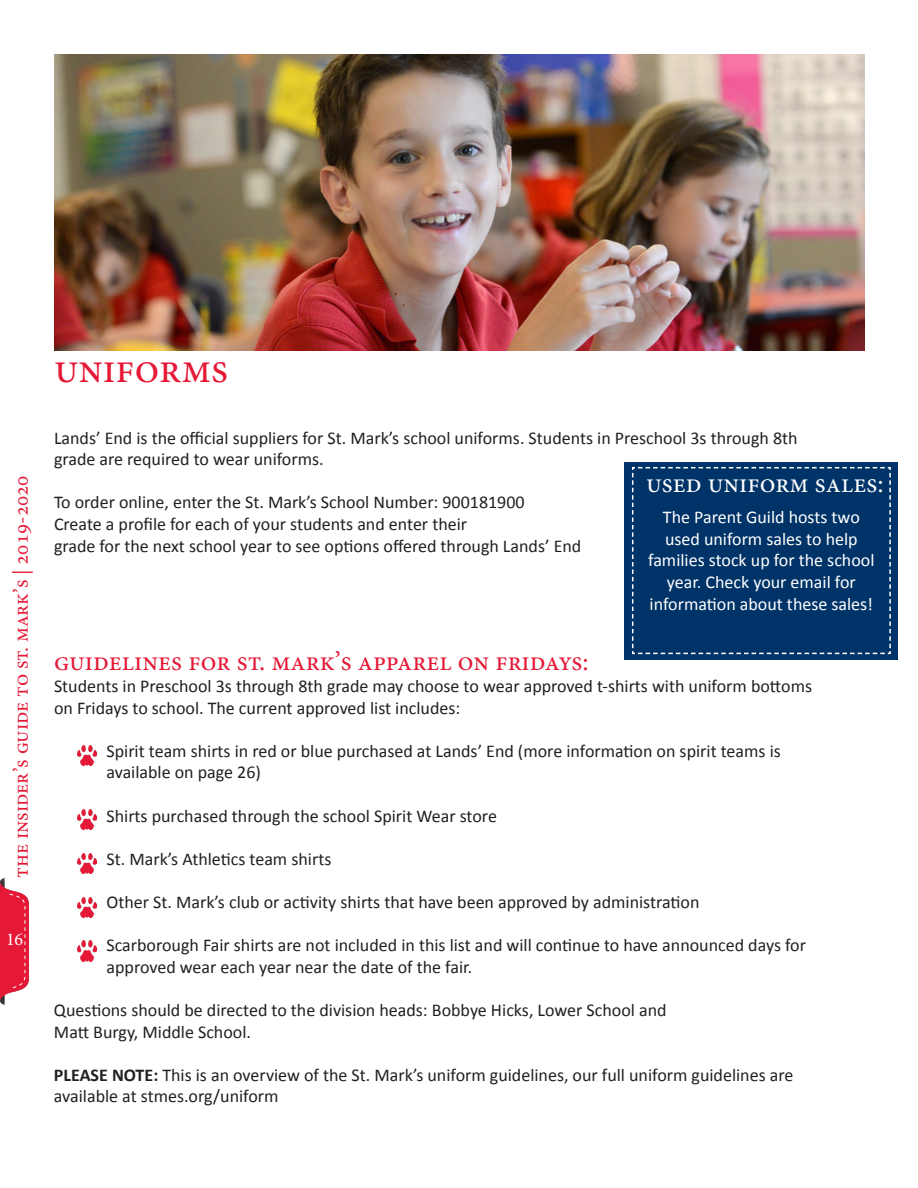
<style>
.page{position:relative;width:918px;height:1188px;background:#fff}
.page>*{position:absolute;margin:0;border:0;box-sizing:border-box;transform-origin:0 0}
.t1{font:42px "Minion Pro";color:#e51836}
.t2{font:27px "Minion Pro";color:#e51836}
.t3{font:27px "Minion Pro";color:#fff}
.t4{font:21px "Minion Pro";color:#e51836}
.t5{font:18px/21.6px "Calibri";color:#231f20}
.t6{font:18px/21.6px "Calibri";color:#fff;text-align:center}
.t7{font:18px "Minion Pro";color:#fff}
.s1{font-weight:700}
</style>
<div class="page">
<svg style="left:0;top:878px;width:29px;height:127px"></svg>
<div style="left:625px;top:462px;width:273px;height:197px;background:#003367"></div>
<img style="left:54px;top:54px;width:810px;height:297px">
<img style="left:77px;top:745px;width:20px;height:20px">
<img style="left:77px;top:809px;width:20px;height:21px">
<img style="left:77px;top:853px;width:20px;height:20px">
<img style="left:77px;top:941px;width:20px;height:20px">
<img style="left:77px;top:897px;width:20px;height:20px">
<svg style="left:631px;top:466px;width:260px;height:189px"></svg>
<p class="t4" style="left:8px;top:878px;width:404px;rotate:-90deg">the insider’s guide to st. mark’s | 2019-2020</p>
<p class="t7" style="left:6px;top:929px;width:19px">16</p>
<h1 class="t1" style="left:54px;top:343px;width:176px">uniforms</h1>
<p class="t5" style="left:54px;top:426px;width:745px">Lands’ End is the official suppliers for St. Mark’s school uniforms. Students in Preschool 3s through 8th grade are required to wear uniforms.</p>
<p class="t5" style="left:54px;top:491px;width:529px">To order online, enter the St. Mark’s School Number: 900181900<br>Create a profile for each of your students and enter their<br>grade for the next school year to see options offered through Lands’ End</p>
<h2 class="t3" style="left:646px;top:467px;width:239px">used uniform sales:</h2>
<p class="t6" style="left:648px;top:506px;width:228px">The Parent Guild hosts two used uniform sales to help families stock up for the school year. Check your email for information about these sales!</p>
<h2 class="t2" style="left:54px;top:646px;width:536px">guidelines for st. mark’s apparel on fridays:</h2>
<p class="t5" style="left:54px;top:674px;width:760px">Students in Preschool 3s through 8th grade may choose to wear approved t-shirts with uniform bottoms on Fridays to school. The current approved list includes:</p>
<p class="t5" style="left:107px;top:739px;width:676px">Spirit team shirts in red or blue purchased at Lands’ End (more information on spirit teams is available on page 26)</p>
<p class="t5" style="left:107px;top:804px;width:392px">Shirts purchased through the school Spirit Wear store</p>
<p class="t5" style="left:107px;top:847px;width:226px">St. Mark’s Athletics team shirts</p>
<p class="t5" style="left:107px;top:890px;width:594px">Other St. Mark’s club or activity shirts that have been approved by administration</p>
<p class="t5" style="left:107px;top:934px;width:701px">Scarborough Fair shirts are not included in this list and will continue to have announced days for approved wear each year near the date of the fair.</p>
<p class="t5" style="left:54px;top:998px;width:614px">Questions should be directed to the division heads: Bobbye Hicks, Lower School and<br>Matt Burgy, Middle School.</p>
<p class="t5" style="left:54px;top:1063px;width:741px"><span class="s1">PLEASE NOTE:</span> This is an overview of the St. Mark’s uniform guidelines, our full uniform guidelines are available at stmes.org/uniform</p>
</div>
